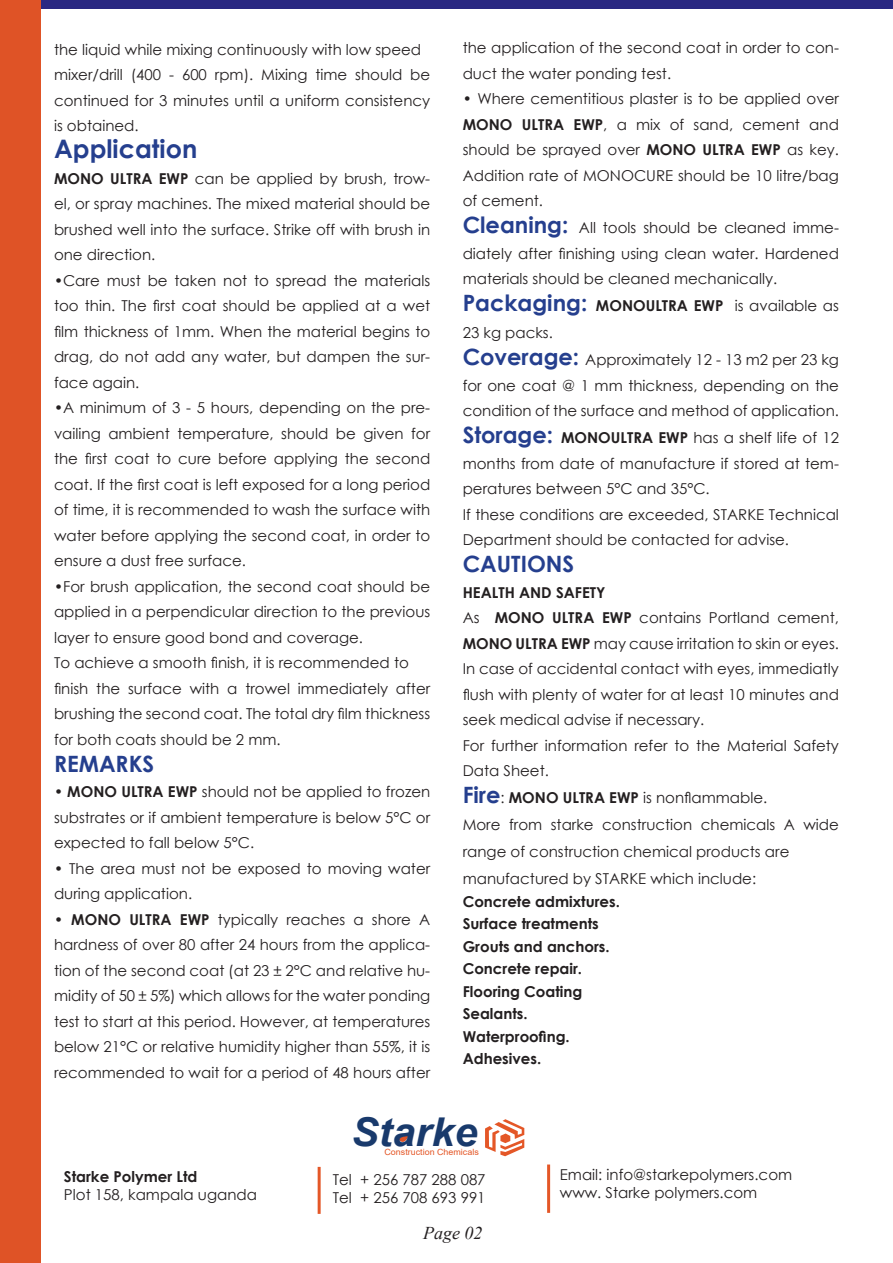
<style>
.page{position:relative;width:893px;height:1263px;background:#fff}
.page>*{position:absolute;margin:0;border:0;box-sizing:border-box;transform-origin:0 0}
.t1{font:italic 700 39.75px "Arial";color:#193a6c;scale:1.04 1}
.t2{font:700 25.5px "Century Gothic";color:#253f8e}
.t3{font:700 22.5px "Century Gothic";color:#253f8e}
.t4{font:italic 18px "Times New Roman";color:#231f20}
.t5{font:15px/25.5px "Century Gothic";color:#231f20}
.t6{font:700 15px/22.5px "Century Gothic";color:#231f20}
.t7{font:8.55px "Arial";color:#e45727;scale:1.04 1}
.s1{font-weight:700}
.s2{font-weight:700;font-size:22.5px;color:#253f8e}
</style>
<div class="page">
<div style="left:0;top:0;width:893px;height:9px;background:#292882"></div>
<div style="left:0;top:0;width:40px;height:1263px;background:#df5326"></div>
<svg style="left:399px;top:1135px;width:10px;height:7px"></svg>
<svg style="left:485px;top:1119px;width:39px;height:37px"></svg>
<hr style="left:318px;top:1167px;width:3px;height:47px;background:#e45727">
<hr style="left:547px;top:1164px;width:3px;height:49px;background:#e45727">
<p class="t5" style="left:54px;top:36px;width:378px">the liquid while mixing continuously with low speed mixer/drill (400 - 600 rpm). Mixing time should be continued for 3 minutes until a uniform consistency is obtained.</p>
<h2 class="t2" style="left:54px;top:130px;width:145px">Application</h2>
<p class="t5" style="left:54px;top:165px;width:378px;text-align:justify"><span class="s1">MONO ULTRA EWP</span> can be applied by brush, trow&shy;el, or spray machines. The mixed material should be brushed well into the surface. Strike off with brush in one direction.</p>
<p class="t5" style="left:54px;top:267px;width:378px;text-align:justify">•Care must be taken not to spread the materials too thin. The first coat should be applied at a wet film thickness of 1mm. When the material begins to drag, do not add any water, but dampen the sur&shy;face again.</p>
<p class="t5" style="left:54px;top:395px;width:378px;text-align:justify">•A minimum of 3 - 5 hours, depending on the pre&shy;vailing ambient temperature, should be given for the first coat to cure before applying the second coat. If the first coat is left exposed for a long period of time, it is recommended to wash the surface with water before applying the second coat, in order to ensure a dust free surface.</p>
<p class="t5" style="left:54px;top:573px;width:378px">•For brush application, the second coat should be applied in a perpendicular direction to the previous layer to ensure good bond and coverage.<br>To achieve a smooth finish, it is recommended to finish the surface with a trowel immediately after brushing the second coat. The total dry film thickness for both coats should be 2 mm.</p>
<h3 class="t3" style="left:54px;top:747px;width:102px">REMARKS</h3>
<p class="t5" style="left:54px;top:779px;width:378px;text-align:justify">• <span class="s1">MONO ULTRA EWP</span> should not be applied to frozen substrates or if ambient temperature is below 5°C or expected to fall below 5°C.</p>
<p class="t5" style="left:54px;top:855px;width:378px">• The area must not be exposed to moving water during application.</p>
<p class="t5" style="left:54px;top:906px;width:378px;text-align:justify">• <span class="s1">MONO ULTRA EWP</span> typically reaches a shore A hardness of over 80 after 24 hours from the applica&shy;tion of the second coat (at 23 ± 2°C and relative hu&shy;midity of 50 ± 5%) which allows for the water ponding test to start at this period. However, at temperatures below 21°C or relative humidity higher than 55%, it is recommended to wait for a period of 48 hours after</p>
<p class="t5" style="left:463px;top:35px;width:378px">the application of the second coat in order to con&shy;duct the water ponding test.</p>
<p class="t5" style="left:463px;top:86px;width:378px;text-align:justify">• Where cementitious plaster is to be applied over <span class="s1">MONO ULTRA EWP</span>, a mix of sand, cement and should be sprayed over <span class="s1">MONO ULTRA EWP</span> as key.<br>Addition rate of MONOCURE should be 10 litre/bag of cement.</p>
<p class="t5" style="left:463px;top:215px;width:378px;text-align:justify"><span class="s2">Cleaning:</span> All tools should be cleaned imme&shy;diately after finishing using clean water. Hardened materials should be cleaned mechanically.</p>
<p class="t5" style="left:463px;top:292px;width:378px;line-height:27px"><span class="s2">Packaging:</span> <span class="s1">MONOULTRA EWP</span> is available as<br>23 kg packs.<br><span class="s2">Coverage:</span> Approximately 12 - 13 m2 per 23 kg</p>
<p class="t5" style="left:463px;top:372px;width:378px">for one coat @ 1 mm thickness, depending on the condition of the surface and method of application.</p>
<p class="t5" style="left:463px;top:425px;width:378px"><span class="s2">Storage:</span> <span class="s1">MONOULTRA EWP</span> has a shelf life of 12 months from date of manufacture if stored at tem&shy;peratures between 5°C and 35°C.<br>If these conditions are exceeded, STARKE Technical Department should be contacted for advise.</p>
<h3 class="t3" style="left:463px;top:547px;width:113px">CAUTIONS</h3>
<p class="t5" style="left:463px;top:579px;width:378px"><span class="s1">HEALTH AND SAFETY<br></span>As <span class="s1">MONO ULTRA EWP</span> contains Portland cement, <span class="s1">MONO ULTRA EWP</span> may cause irritation to skin or eyes.<br>In case of accidental contact with eyes, immediatly flush with plenty of water for at least 10 minutes and seek medical advise if necessary.<br>For further information refer to the Material Safety Data Sheet.</p>
<p class="t5" style="left:463px;top:784px;width:378px;line-height:27px"><span class="s2">Fire</span>: <span class="s1">MONO ULTRA EWP</span> is nonflammable.<br>More from starke construction chemicals A wide range of construction chemical products are manufactured by STARKE which include:</p>
<p class="t6" style="left:463px;top:889px;width:159px">Concrete admixtures.<br>Surface treatments<br>Grouts and anchors.<br>Concrete repair.<br>Flooring Coating<br>Sealants.<br>Waterproofing.<br>Adhesives.</p>
<p class="t6" style="left:64px;top:1164px;width:135px">Starke Polymer Ltd</p>
<p class="t5" style="left:64px;top:1181px;width:195px">Plot 158, kampala uganda</p>
<h1 class="t1" style="left:351px;top:1105px;width:123px">Starke</h1>
<p class="t7" style="left:385px;top:1146px;width:92px">Construction Chemicals</p>
<p class="t5" style="left:333px;top:1170px;width:154px;line-height:18px">Tel + 256 787 288 087<br>Tel + 256 708 693 991</p>
<p class="t4" style="left:423px;top:1220px;width:61px">Page 02</p>
<p class="t5" style="left:560px;top:1165px;width:234px;line-height:18px">Email: info@starkepolymers.com www. Starke polymers.com</p>
</div>
